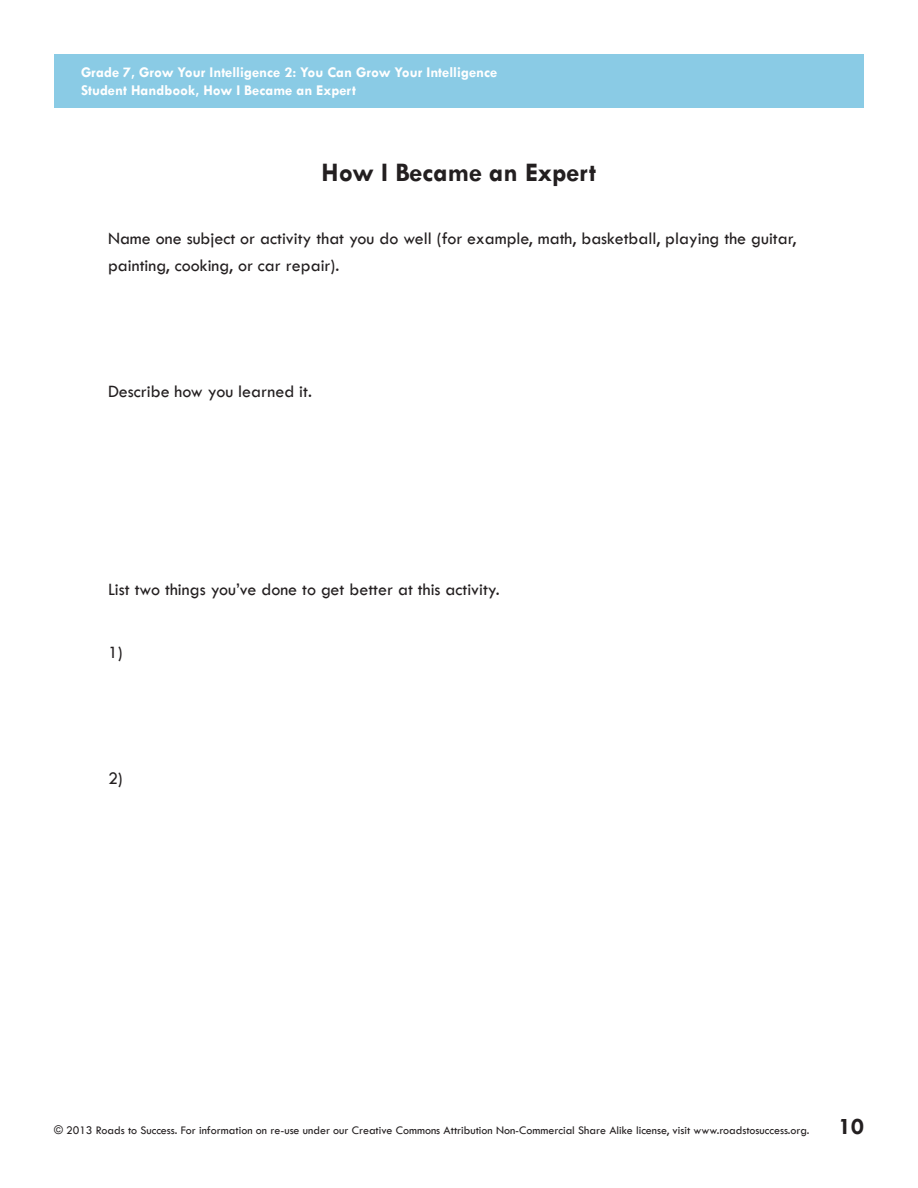
<style>
.page{position:relative;width:918px;height:1188px;background:#fff}
.page>*{position:absolute;margin:0;border:0;box-sizing:border-box;transform-origin:0 0}
.SHFR_Title{font:700 27px "Tw Cen";color:#231f20}
.Lesson_Front_Page_Te{font:700 24px "Tw Cen";color:#231f20}
.SHFR_WriteOnLine{font:500 18px/27px "Tw Cen";color:#231f20}
.t1{font:700 15px "Tw Cen";color:#fff}
.t2{font:500 12px "Tw Cen";color:#231f20}
</style>
<div class="page">
<div style="left:54px;top:54px;width:810px;height:54px;background:#8acbe5"></div>
<p class="t1" style="left:81px;top:63px;width:418px">Grade 7, Grow Your Intelligence 2: You Can Grow Your Intelligence</p>
<p class="t1" style="left:81px;top:81px;width:276px">Student Handbook, How I Became an Expert</p>
<p class="SHFR_Title" style="left:322px;top:156px;width:276px">How I Became an Expert</p>
<p class="SHFR_WriteOnLine" style="left:108px;top:224px;width:690px">Name one subject or activity that you do well (for example, math, basketball, playing the guitar, painting, cooking, or car repair).</p>
<p class="SHFR_WriteOnLine" style="left:108px;top:377px;width:206px">Describe how you learned it.</p>
<p class="SHFR_WriteOnLine" style="left:108px;top:575px;width:393px">List two things you’ve done to get better at this activity.</p>
<p class="SHFR_WriteOnLine" style="left:108px;top:638px;width:16px">1)</p>
<p class="SHFR_WriteOnLine" style="left:108px;top:764px;width:16px">2)</p>
<p class="t2" style="left:54px;top:1123px;width:757px">© 2013 Roads to Success. For information on re-use under our Creative Commons Attribution Non-Commercial Share Alike license, visit www.roadstosuccess.org.</p>
<p class="Lesson_Front_Page_Te" style="left:839px;top:1112px;width:27px">10</p>
</div>
